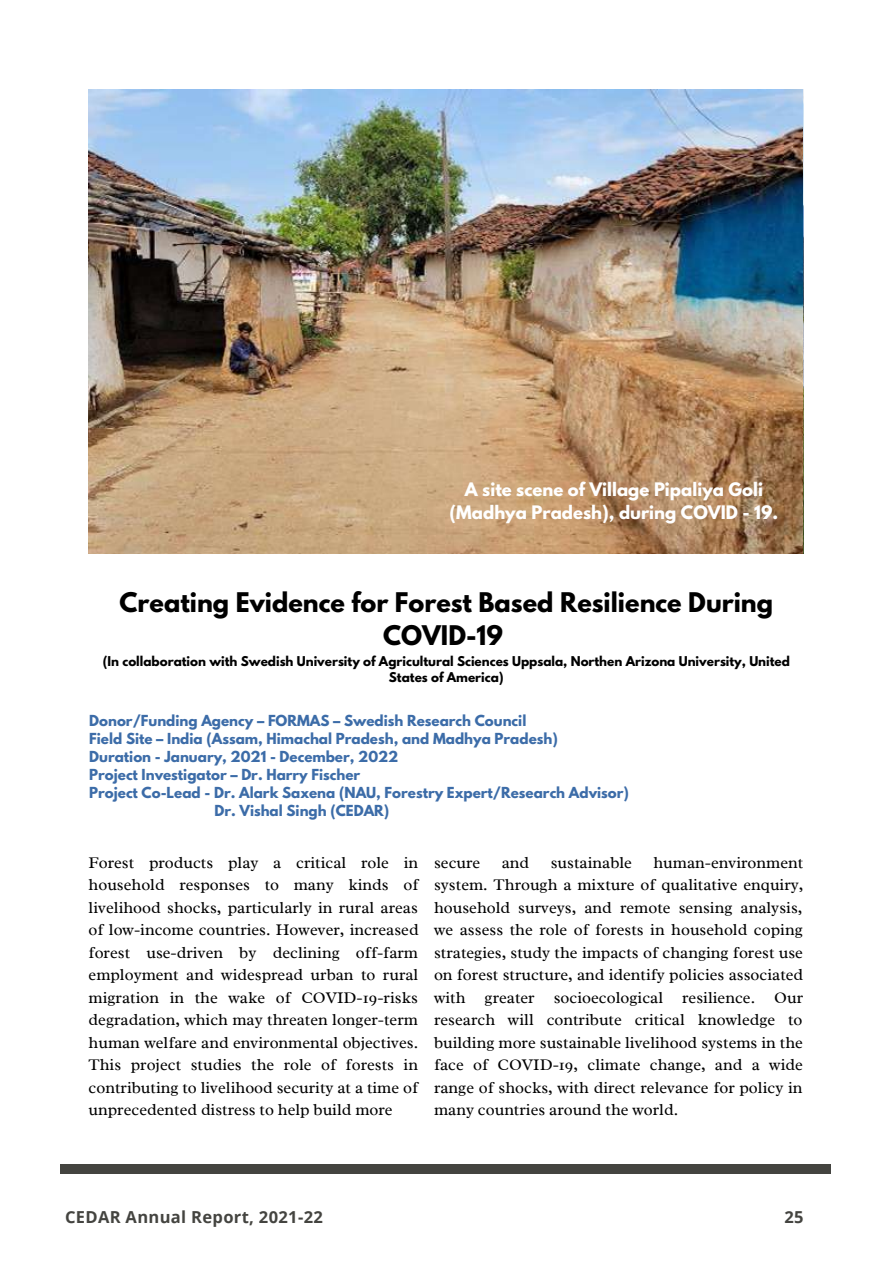
<style>
.page{position:relative;width:893px;height:1264px;background:#fff}
.page>*{position:absolute;margin:0;border:0;box-sizing:border-box;transform-origin:0 0}
.t1{font:700 24px/33px "League Spartan";color:#000;text-align:center}
.t2{font:16.5px/22.5px "Radley";color:#000;text-align:justify}
.t3{font:700 16.5px/22.5px "League Spartan";color:#fff;text-align:center}
.t4{font:700 16.5px "Open Sans";letter-spacing:.02em;color:#444440}
.t5{font:700 13.5px "League Spartan";color:#3c6ca8}
.t6{font:700 12px/16px "League Spartan";color:#000;text-align:center}
</style>
<div class="page">
<div style="left:60px;top:1163px;width:770px;height:9px;background:#444440"></div>
<img style="left:89px;top:89px;width:713px;height:464px">
<p class="t3" style="left:449px;top:480px;width:330px">A site scene of Village Pipaliya Goli (Madhya Pradesh), during COVID - 19.</p>
<h1 class="t1" style="left:119px;top:589px;width:655px">Creating Evidence for Forest Based Resilience During<br>COVID-19</h1>
<p class="t6" style="left:103px;top:654px;width:688px">(In collaboration with Swedish University of Agricultural Sciences Uppsala, Northen Arizona University, United<br>States of America)</p>
<p class="t5" style="left:89px;top:714px;width:438px">Donor/Funding Agency – FORMAS – Swedish Research Council</p>
<p class="t5" style="left:89px;top:732px;width:470px">Field Site – India (Assam, Himachal Pradesh, and Madhya Pradesh)</p>
<p class="t5" style="left:89px;top:750px;width:311px">Duration - January, 2021 - December, 2022</p>
<p class="t5" style="left:89px;top:767px;width:272px">Project Investigator – Dr. Harry Fischer</p>
<p class="t5" style="left:89px;top:785px;width:541px">Project Co-Lead - Dr. Alark Saxena (NAU, Forestry Expert/Research Advisor)</p>
<p class="t5" style="left:214px;top:803px;width:176px">Dr. Vishal Singh (CEDAR)</p>
<p class="t2" style="left:89px;top:851px;width:331px">Forest products play a critical role in household responses to many kinds of livelihood shocks, particularly in rural areas of low-income countries. However, increased forest use-driven by declining off-farm employment and widespread urban to rural migration in the wake of COVID-19-risks degradation, which may threaten longer-term human welfare and environmental objectives.<br>This project studies the role of forests in contributing to livelihood security at a time of unprecedented distress to help build more</p>
<p class="t2" style="left:434px;top:851px;width:48px">secure</p>
<p class="t2" style="left:502px;top:851px;width:29px">and</p>
<p class="t2" style="left:550px;top:851px;width:83px">sustainable</p>
<p class="t2" style="left:434px;top:851px;width:371px;text-indent:219px">human-environment system. Through a mixture of qualitative enquiry, household surveys, and remote sensing analysis, we assess the role of forests in household coping strategies, study the impacts of changing forest use on forest structure, and identify policies associated with greater socioecological resilience. Our research will contribute critical knowledge to building more sustainable livelihood systems in the face of COVID-19, climate change, and a wide range of shocks, with direct relevance for policy in many countries around the world.</p>
<p class="t4" style="left:65px;top:1204px;width:259px">CEDAR Annual Report, 2021-22</p>
<p class="t4" style="left:784px;top:1204px;width:20px">25</p>
</div>
